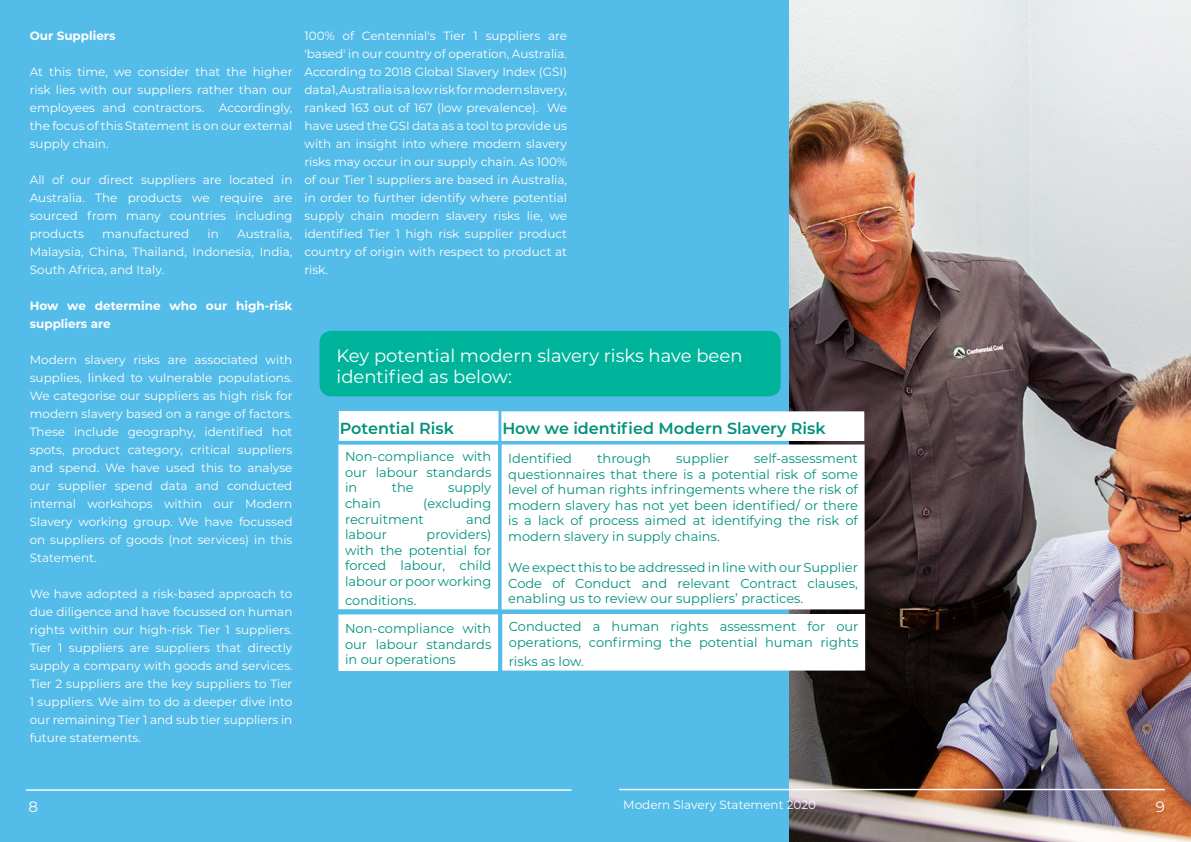
<style>
.page{position:relative;width:1191px;height:842px;background:#54bce8}
.page>*{position:absolute;margin:0;border:0;box-sizing:border-box;transform-origin:0 0}
.t1{font:18px/21.6px "Montserrat";color:#fff}
.t2{font:600 16px "Montserrat";color:#00927d}
.t3{font:15px "Montserrat";color:#fff}
.t4{font:13px/15.6px "Montserrat";color:#00927d;text-align:justify}
.t5{font:12px/18px "Montserrat";color:#fff;text-align:justify}
.t6{font:700 12px/18px "Montserrat";color:#fff}
</style>
<div class="page">
<img style="left:789px;top:0;width:402px;height:842px">
<hr style="left:619px;top:789px;width:545px;height:1px;background:#fff">
<hr style="left:26px;top:789px;width:545px;height:2px;background:#fff">
<div style="left:319px;top:331px;width:461px;height:65px;background:#00b49c;border-radius:12px"></div>
<div style="left:339px;top:412px;width:159px;height:28px;background:#fff"></div>
<div style="left:339px;top:411px;width:159px;height:30px;border:1px solid #fff"></div>
<div style="left:502px;top:412px;width:362px;height:28px;background:#fff"></div>
<div style="left:501px;top:411px;width:363px;height:30px;border:1px solid #fff"></div>
<div style="left:339px;top:445px;width:158px;height:164px;background:#fff"></div>
<div style="left:338px;top:445px;width:160px;height:164px;border:1px solid #fff"></div>
<div style="left:339px;top:615px;width:158px;height:55px;background:#fff"></div>
<div style="left:338px;top:614px;width:160px;height:57px;border:1px solid #fff"></div>
<div style="left:502px;top:445px;width:362px;height:164px;background:#fff"></div>
<div style="left:501px;top:444px;width:363px;height:165px;border:1px solid #fff"></div>
<div style="left:503px;top:615px;width:361px;height:55px;background:#fff"></div>
<div style="left:502px;top:614px;width:363px;height:56px;border:1px solid #fff"></div>
<p class="t6" style="left:30px;top:26px;width:87px">Our Suppliers</p>
<p class="t5" style="left:30px;top:62px;width:264px">At this time, we consider that the higher risk lies with our suppliers rather than our employees and contractors. Accordingly, the focus of this Statement is on our external supply chain.</p>
<p class="t5" style="left:30px;top:170px;width:264px">All of our direct suppliers are located in Australia. The products we require are sourced from many countries including products</p>
<p class="t5" style="left:102px;top:224px;width:88px">manufactured</p>
<p class="t5" style="left:207px;top:224px;width:13px">in</p>
<p class="t5" style="left:30px;top:224px;width:264px;text-indent:207px">Australia, Malaysia, China, Thailand, Indonesia, India, South Africa, and Italy.</p>
<p class="t6" style="left:30px;top:296px;width:264px">How we determine who our high-risk suppliers are</p>
<p class="t5" style="left:30px;top:350px;width:264px">Modern slavery risks are associated with supplies, linked to vulnerable populations.<br>We categorise our suppliers as high risk for modern slavery based on a range of factors.<br>These include geography, identified hot spots, product category, critical suppliers and spend. We have used this to analyse our supplier spend data and conducted internal workshops within our Modern Slavery working group. We have focussed on suppliers of goods (not services) in this Statement.</p>
<p class="t5" style="left:30px;top:584px;width:264px">We have adopted a risk-based approach to due diligence and have focussed on human rights within our high-risk Tier 1 suppliers.<br>Tier 1 suppliers are suppliers that directly supply a company with goods and services.<br>Tier 2 suppliers are the key suppliers to Tier 1 suppliers. We aim to do a deeper dive into our remaining Tier 1 and sub tier suppliers in future statements.</p>
<p class="t5" style="left:304px;top:26px;width:264px">100% of Centennial's Tier 1 suppliers are 'based' in our country of operation, Australia.<br>According to 2018 Global Slavery Index (GSI) data1, Australia is a low risk for modern slavery, ranked 163 out of 167 (low prevalence). We have used the GSI data as a tool to provide us with an insight into where modern slavery risks may occur in our supply chain. As 100% of our Tier 1 suppliers are based in Australia, in order to further identify where potential supply chain modern slavery risks lie, we identified Tier 1 high risk supplier product country of origin with respect to product at risk.</p>
<p class="t1" style="left:336px;top:344px;width:407px">Key potential modern slavery risks have been identified as below:</p>
<p class="t2" style="left:340px;top:417px;width:116px">Potential Risk</p>
<p class="t2" style="left:502px;top:417px;width:325px">How we identified Modern Slavery Risk</p>
<p class="t4" style="left:345px;top:448px;width:148px">Non-compliance with our labour standards in</p>
<p class="t4" style="left:508px;top:450px;width:351px;text-indent:246px">self-assessment questionnaires that there is a potential risk of some level of human rights infringements where the risk of modern slavery has not yet been identified/ or there is a lack of process aimed at identifying the risk of modern slavery in supply chains.</p>
<p class="t4" style="left:508px;top:559px;width:351px">We expect this to be addressed in line with our Supplier Code of Conduct and relevant Contract clauses, enabling us to review our suppliers’ practices.</p>
<p class="t4" style="left:509px;top:618px;width:351px">Conducted a human rights assessment for our operations, confirming the potential human rights</p>
<p class="t4" style="left:509px;top:653px;width:76px">risks as low.</p>
<p class="t4" style="left:508px;top:450px;width:65px">Identified</p>
<p class="t4" style="left:597px;top:450px;width:55px">through</p>
<p class="t4" style="left:676px;top:450px;width:54px">supplier</p>
<p class="t4" style="left:392px;top:479px;width:23px">the</p>
<p class="t4" style="left:448px;top:479px;width:45px">supply</p>
<p class="t4" style="left:345px;top:495px;width:37px">chain</p>
<p class="t4" style="left:345px;top:495px;width:148px;text-indent:78px">(excluding recruitment</p>
<p class="t4" style="left:466px;top:511px;width:27px">and</p>
<p class="t4" style="left:345px;top:526px;width:148px;text-indent:81px">providers) with the potential for forced labour, child labour or poor working</p>
<p class="t4" style="left:345px;top:592px;width:73px">conditions.</p>
<p class="t4" style="left:345px;top:620px;width:148px">Non-compliance with our labour standards in our operations</p>
<p class="t4" style="left:345px;top:526px;width:44px">labour</p>
<p class="t3" style="left:28px;top:797px;width:11px">8</p>
<p class="t5" style="left:623px;top:796px;width:194px">Modern Slavery Statement 2020</p>
<p class="t3" style="left:1155px;top:796px;width:11px">9</p>
</div>
